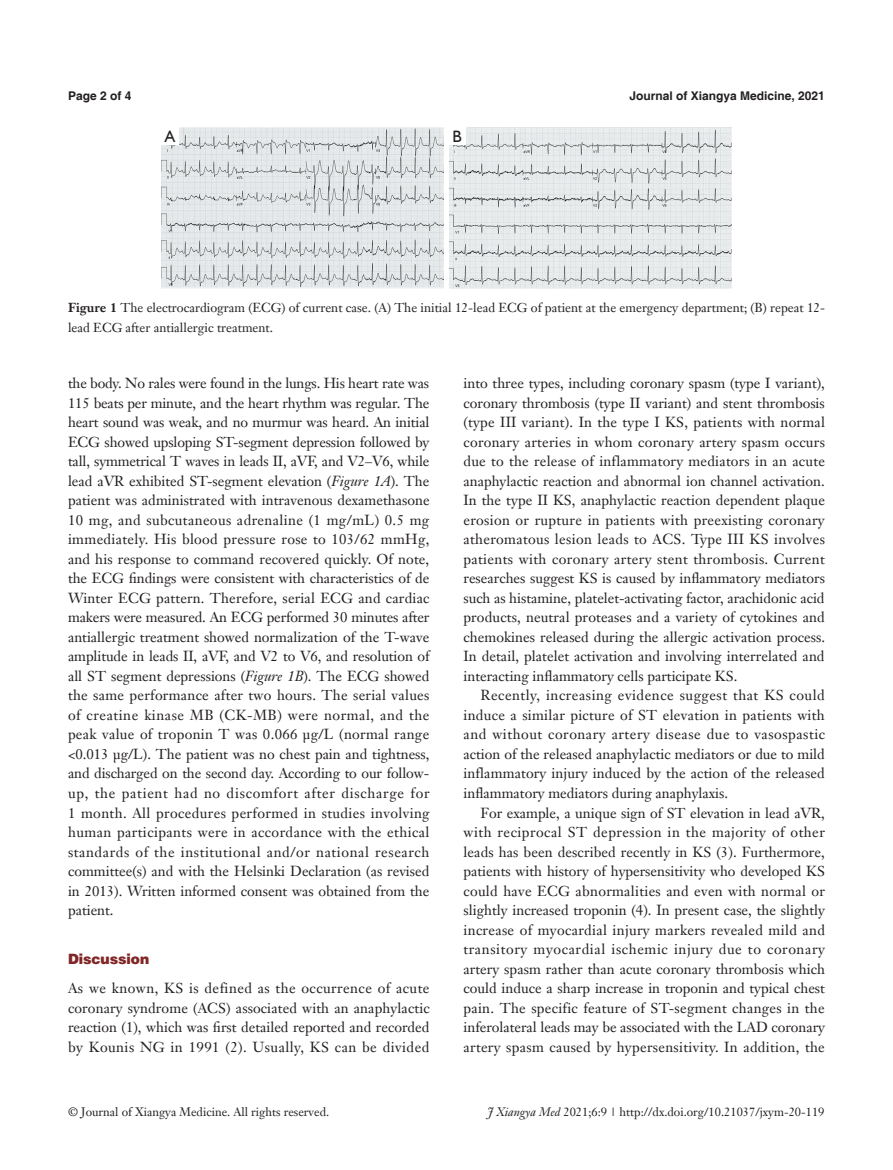
<style>
.page{position:relative;width:893px;height:1170px;background:#fff}
.page>*{position:absolute;margin:0;border:0;box-sizing:border-box;transform-origin:0 0}
.t1{font:16.5px "Humanist 521 BT";color:#231f20}
.t2{font:14.25px/19.5px "Janson Text LT";color:#231f20;text-align:justify}
.t3{font:900 14.25px "Helvetica";color:#812627}
.t4{font:12.75px/19.5px "Janson Text LT";color:#231f20}
.t5{font:12px "Janson Text LT";color:#231f20}
.t6{font:700 12px "Helvetica";color:#231f20}
.s1{font-weight:700}
.s2{font-style:italic}
</style>
<div class="page">
<img style="left:162px;top:128px;width:569px;height:160px">
<div style="left:162px;top:128px;width:17px;height:17px;background:#fff"></div>
<div style="left:449px;top:128px;width:17px;height:17px;background:#fff"></div>
<div style="left:444px;top:128px;width:5px;height:160px;background:#fff"></div>
<p class="t6" style="left:68px;top:88px;width:65px">Page 2 of 4</p>
<p class="t6" style="left:629px;top:88px;width:197px">Journal of Xiangya Medicine, 2021</p>
<p class="t1" style="left:165px;top:126px;width:12px">A</p>
<p class="t1" style="left:452px;top:126px;width:11px">B</p>
<p class="t4" style="left:68px;top:298px;width:759px"><span class="s1">Figure 1</span> The electrocardiogram (ECG) of current case. (A) The initial 12-lead ECG of patient at the emergency department; (B) repeat 12- lead ECG after antiallergic treatment.</p>
<p class="t2" style="left:68px;top:373px;width:363px">the body. No rales were found in the lungs. His heart rate was 115 beats per minute, and the heart rhythm was regular. The heart sound was weak, and no murmur was heard. An initial ECG showed upsloping ST-segment depression followed by tall, symmetrical T waves in leads II, aVF, and V2–V6, while lead aVR exhibited ST-segment elevation (<span class="s2">Figure 1A</span>). The patient was administrated with intravenous dexamethasone 10 mg, and subcutaneous adrenaline (1 mg/mL) 0.5 mg immediately. His blood pressure rose to 103/62 mmHg, and his response to command recovered quickly. Of note, the ECG findings were consistent with characteristics of de Winter ECG pattern. Therefore, serial ECG and cardiac makers were measured. An ECG performed 30 minutes after antiallergic treatment showed normalization of the T-wave amplitude in leads II, aVF, and V2 to V6, and resolution of all ST segment depressions (<span class="s2">Figure 1B</span>). The ECG showed the same performance after two hours. The serial values of creatine kinase MB (CK-MB) were normal, and the peak value of troponin T was 0.066 μg/L (normal range &lt;0.013 μg/L). The patient was no chest pain and tightness, and discharged on the second day. According to our follow&shy;up, the patient had no discomfort after discharge for 1 month. All procedures performed in studies involving human participants were in accordance with the ethical standards of the institutional and/or national research committee(s) and with the Helsinki Declaration (as revised in 2013). Written informed consent was obtained from the patient.</p>
<p class="t3" style="left:68px;top:949px;width:83px">Discussion</p>
<p class="t2" style="left:68px;top:978px;width:363px">As we known, KS is defined as the occurrence of acute coronary syndrome (ACS) associated with an anaphylactic reaction (1), which was first detailed reported and recorded by Kounis NG in 1991 (2). Usually, KS can be divided</p>
<p class="t2" style="left:463px;top:373px;width:363px">into three types, including coronary spasm (type I variant), coronary thrombosis (type II variant) and stent thrombosis (type III variant). In the type I KS, patients with normal coronary arteries in whom coronary artery spasm occurs due to the release of inflammatory mediators in an acute anaphylactic reaction and abnormal ion channel activation.<br>In the type II KS, anaphylactic reaction dependent plaque erosion or rupture in patients with preexisting coronary atheromatous lesion leads to ACS. Type III KS involves patients with coronary artery stent thrombosis. Current researches suggest KS is caused by inflammatory mediators such as histamine, platelet-activating factor, arachidonic acid products, neutral proteases and a variety of cytokines and chemokines released during the allergic activation process.<br>In detail, platelet activation and involving interrelated and interacting inflammatory cells participate KS.</p>
<p class="t2" style="left:463px;top:685px;width:363px;text-indent:17px">Recently, increasing evidence suggest that KS could induce a similar picture of ST elevation in patients with and without coronary artery disease due to vasospastic action of the released anaphylactic mediators or due to mild inflammatory injury induced by the action of the released inflammatory mediators during anaphylaxis.</p>
<p class="t2" style="left:463px;top:802px;width:363px;text-indent:17px">For example, a unique sign of ST elevation in lead aVR, with reciprocal ST depression in the majority of other leads has been described recently in KS (3). Furthermore, patients with history of hypersensitivity who developed KS could have ECG abnormalities and even with normal or slightly increased troponin (4). In present case, the slightly increase of myocardial injury markers revealed mild and transitory myocardial ischemic injury due to coronary artery spasm rather than acute coronary thrombosis which could induce a sharp increase in troponin and typical chest pain. The specific feature of ST-segment changes in the inferolateral leads may be associated with the LAD coronary artery spasm caused by hypersensitivity. In addition, the</p>
<p class="t5" style="left:68px;top:1104px;width:263px">© Journal of Xiangya Medicine. All rights reserved.</p>
<p class="t5" style="left:487px;top:1104px;width:338px"><span class="s2">J Xiangya Med</span> 2021;6:9 | http://dx.doi.org/10.21037/jxym-20-119</p>
</div>
